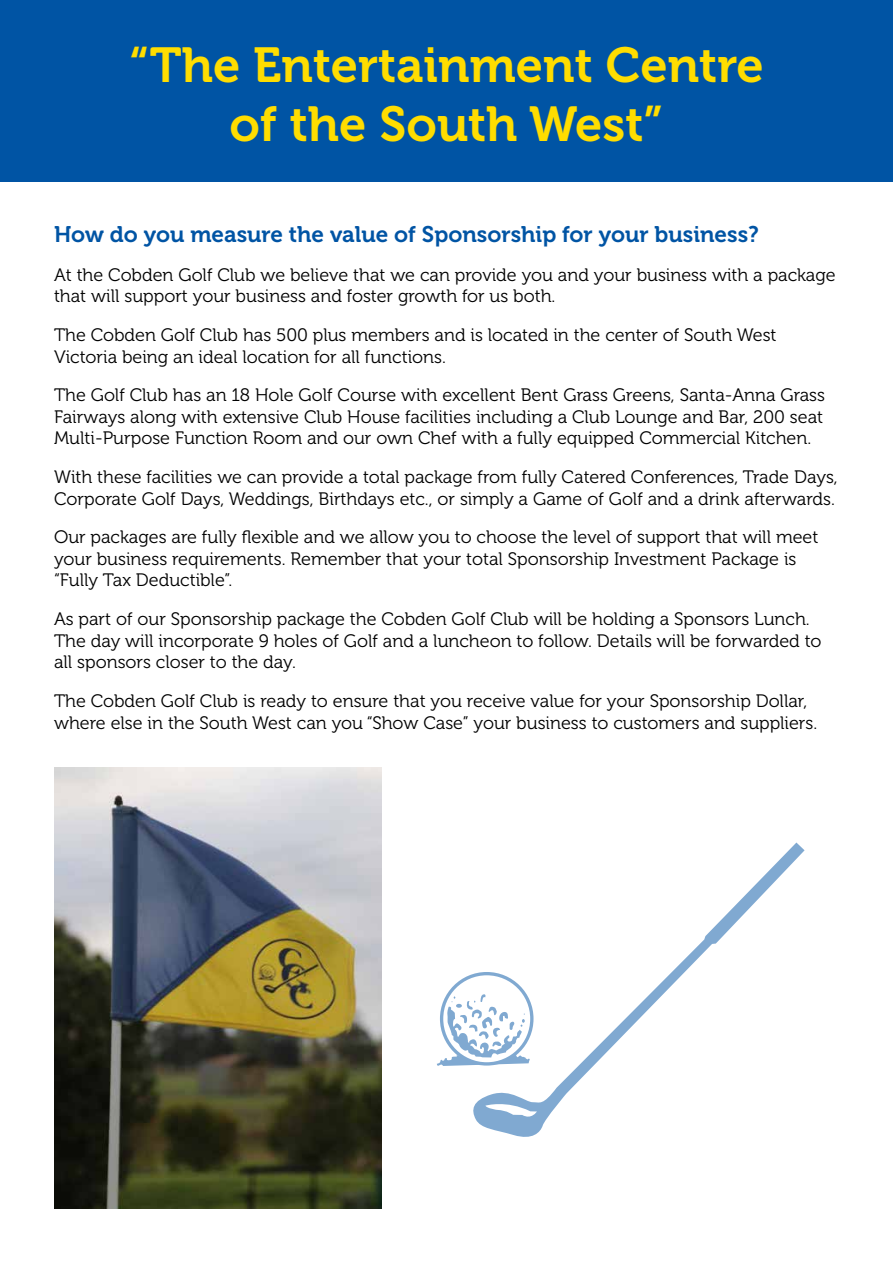
<style>
.page{position:relative;width:893px;height:1263px;background:#fff}
.page>*{position:absolute;margin:0;border:0;box-sizing:border-box;transform-origin:0 0}
.t1{font:48.9px/58.8px "Museo 700";color:#fd0;text-align:center}
.t2{font:22.5px "Museo 700";color:#0054a4}
.t3{font:18px/21.6px "Museo 300";color:#000}
</style>
<div class="page">
<div style="left:0;top:0;width:893px;height:182px;background:#0054a4"></div>
<svg style="left:471px;top:842px;width:334px;height:295px"></svg>
<svg style="left:437px;top:994px;width:93px;height:72px"></svg>
<svg style="left:485px;top:1100px;width:52px;height:20px"></svg>
<img style="left:54px;top:767px;width:327px;height:442px">
<h1 class="t1" style="left:129px;top:37px;width:636px">“The Entertainment Centre of the South West”</h1>
<p class="t2" style="left:54px;top:222px;width:706px">How do you measure the value of Sponsorship for your business?</p>
<p class="t3" style="left:54px;top:264px;width:783px">At the Cobden Golf Club we believe that we can provide you and your business with a package that will support your business and foster growth for us both.</p>
<p class="t3" style="left:54px;top:324px;width:724px">The Cobden Golf Club has 500 plus members and is located in the center of South West<br>Victoria being an ideal location for all functions.</p>
<p class="t3" style="left:54px;top:385px;width:773px;text-align:justify">The Golf Club has an 18 Hole Golf Course with excellent Bent Grass Greens, Santa-Anna Grass Fairways along with extensive Club House facilities including a Club Lounge and Bar, 200 seat Multi-Purpose Function Room and our own Chef with a fully equipped Commercial Kitchen.</p>
<p class="t3" style="left:54px;top:466px;width:785px">With these facilities we can provide a total package from fully Catered Conferences, Trade Days,<br>Corporate Golf Days, Weddings, Birthdays etc., or simply a Game of Golf and a drink afterwards.</p>
<p class="t3" style="left:54px;top:527px;width:766px">Our packages are fully flexible and we allow you to choose the level of support that will meet your business requirements. Remember that your total Sponsorship Investment Package is “Fully Tax Deductible”.</p>
<p class="t3" style="left:54px;top:608px;width:769px">As part of our Sponsorship package the Cobden Golf Club will be holding a Sponsors Lunch.<br>The day will incorporate 9 holes of Golf and a luncheon to follow. Details will be forwarded to all sponsors closer to the day.</p>
<p class="t3" style="left:54px;top:690px;width:765px">The Cobden Golf Club is ready to ensure that you receive value for your Sponsorship Dollar, where else in the South West can you “Show Case” your business to customers and suppliers.</p>
</div>
